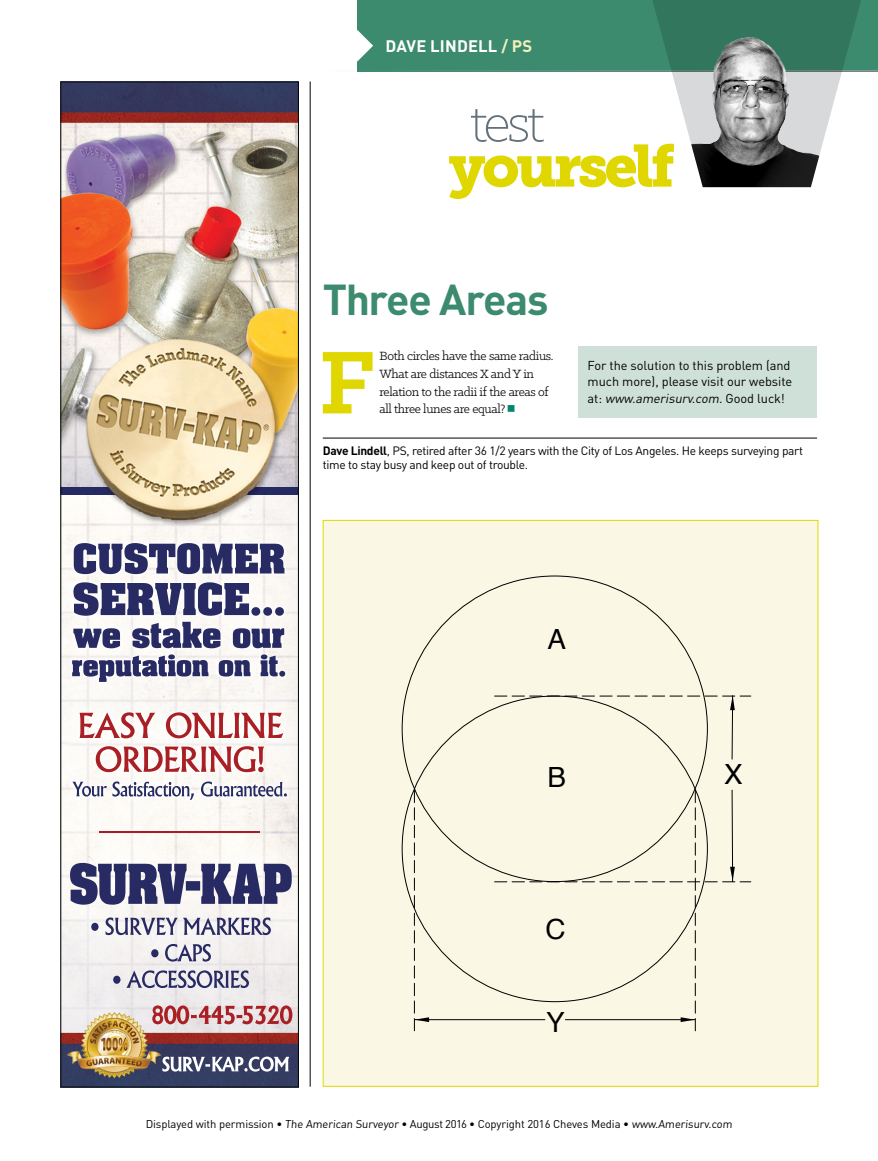
<style>
.page{position:relative;width:878px;height:1161px;background:#fff}
.page>*{position:absolute;margin:0;border:0;box-sizing:border-box;transform-origin:0 0}
.t1{font:700 100.65px "Klinic Slab";color:#e1d700}
.t2{font:300 60.6px "Klinic Slab";color:#627079}
.t3{font:59.1px "Museo Slab 900";letter-spacing:-.06em;color:#e1d700}
.t4{font:700 42.75px "DINOT";letter-spacing:-.035em;color:#3c8b6e}
.t5{font:27.9px "Helvetica";color:#000}
.t6{font:700 16.5px "DINOT";letter-spacing:.01em;color:#fff}
.t7{font:13.5px/17.7px "Klinic Slab";letter-spacing:-.025em;color:#000}
.t8{font:12.75px/16.5px "DINOT";letter-spacing:-.005em;color:#000}
.t9{font:12px/14.2px "DINOT";letter-spacing:-.025em;color:#000}
.t10{font:11.25px "DINOT";letter-spacing:-.01em;color:#000}
.s1{color:#f4efbb}
.s2{font-family:"Universal Std Newswith Comm Pi";color:#00876d}
.s3{font-style:italic}
.s4{font-weight:700}
</style>
<div class="page">
<div style="left:357px;top:0;width:521px;height:71px;background:#3c8b6e"></div>
<hr style="left:320px;top:70px;width:558px;height:1px;background:#939598">
<svg style="left:648px;top:0;width:216px;height:72px"></svg>
<img style="left:652px;top:1px;width:208px;height:186px">
<svg style="left:357px;top:30px;width:16px;height:31px"></svg>
<div style="left:323px;top:520px;width:495px;height:567px;background:#faf8e5;border:1px solid #e1d700"></div>
<div style="left:579px;top:347px;width:238px;height:71px;background:#cee0d7"></div>
<hr style="left:323px;top:438px;width:494px;height:1px;background:#000">
<svg style="left:494px;top:882px;width:100px;height:1px"></svg>
<svg style="left:600px;top:882px;width:29px;height:1px"></svg>
<svg style="left:635px;top:882px;width:29px;height:1px"></svg>
<svg style="left:494px;top:696px;width:100px;height:1px"></svg>
<svg style="left:600px;top:696px;width:29px;height:1px"></svg>
<svg style="left:635px;top:696px;width:29px;height:1px"></svg>
<svg style="left:670px;top:696px;width:29px;height:1px"></svg>
<svg style="left:705px;top:790px;width:29px;height:93px"></svg>
<svg style="left:705px;top:696px;width:29px;height:63px"></svg>
<svg style="left:695px;top:931px;width:1px;height:29px"></svg>
<svg style="left:695px;top:896px;width:1px;height:29px"></svg>
<svg style="left:670px;top:790px;width:29px;height:100px"></svg>
<svg style="left:414px;top:931px;width:1px;height:29px"></svg>
<svg style="left:414px;top:896px;width:1px;height:29px"></svg>
<svg style="left:414px;top:790px;width:1px;height:100px"></svg>
<hr style="left:414px;top:1019px;width:131px;height:1px;background:#000">
<svg style="left:414px;top:966px;width:15px;height:65px"></svg>
<hr style="left:565px;top:1019px;width:130px;height:1px;background:#000">
<svg style="left:680px;top:966px;width:16px;height:65px"></svg>
<img style="left:62px;top:84px;width:235px;height:1001px">
<img style="left:74px;top:543px;width:210px;height:31px">
<img style="left:94px;top:712px;width:189px;height:26px">
<img style="left:62px;top:488px;width:235px;height:6px">
<img style="left:105px;top:918px;width:166px;height:17px">
<img style="left:152px;top:1005px;width:140px;height:19px">
<img style="left:70px;top:863px;width:222px;height:42px">
<img style="left:162px;top:1057px;width:127px;height:15px">
<img style="left:100px;top:831px;width:159px;height:2px">
<div style="left:60px;top:82px;width:239px;height:1005px;border:1px solid #000"></div>
<hr style="left:310px;top:82px;width:1px;height:1005px;background:#000">
<h3 class="t6" style="left:385px;top:35px;width:148px">DAVE LINDELL <span class="s1">/ PS</span></h3>
<h2 class="t2" style="left:469px;top:85px;width:76px">test</h2>
<h3 class="t3" style="left:448px;top:132px;width:228px">yourself</h3>
<h3 class="t4" style="left:323px;top:271px;width:227px">Three Areas</h3>
<h1 class="t1" style="left:319px;top:316px;width:57px">F</h1>
<p class="t7" style="left:379px;top:347px;width:176px">Both circles have the same radius.<br>What are distances X and Y in relation to the radii if the areas of all three lunes are equal? <span class="s2">◾</span></p>
<p class="t8" style="left:587px;top:357px;width:206px">For the solution to this problem (and much more), please visit our website a t : <span class="s3">www.amerisurv.com</span>. G o o d l u c k !</p>
<p class="t9" style="left:323px;top:443px;width:481px"><span class="s4">Dave Lindell</span>, PS, retired after 36 1/2 years with the City of Los Angeles. He keeps surveying part time to stay busy and keep out of trouble.</p>
<h3 class="t5" style="left:547px;top:617px;width:20px">A</h3>
<h3 class="t5" style="left:547px;top:756px;width:20px">B</h3>
<h3 class="t5" style="left:545px;top:908px;width:22px">C</h3>
<h3 class="t5" style="left:546px;top:1001px;width:20px">Y</h3>
<h3 class="t5" style="left:724px;top:753px;width:20px">X</h3>
<p class="t10" style="left:146px;top:1116px;width:589px">Displayed with permission • The American Surveyor • August 2016 • Copyright 2016 Cheves Media • www.Amerisurv.com</p>
</div>
